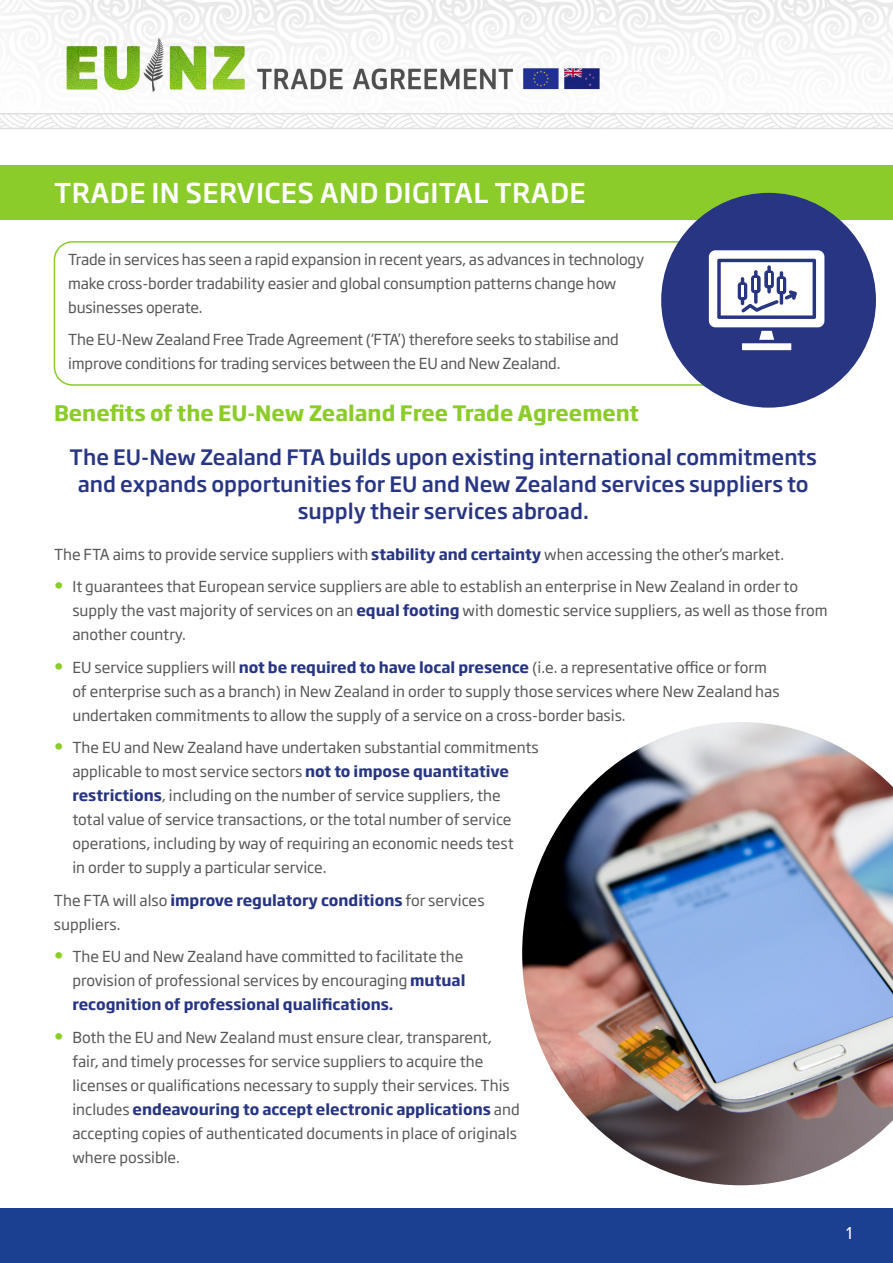
<style>
.page{position:relative;width:893px;height:1263px;background:#fff}
.page>*{position:absolute;margin:0;border:0;box-sizing:border-box;transform-origin:0 0}
.t1{font:500 27px "Soho Gothic Pro";letter-spacing:.015em;color:#fff}
.t2{font:500 21px/27px "Soho Gothic Pro";color:#283583;text-align:center}
.t3{font:700 21px "Soho Gothic Pro";color:#8bcc2a}
.t4{font:18px "Proxima Nova";color:#fff}
.t5{font:15px/24px "Soho Gothic Pro";color:#575756}
.s1{font-weight:700;color:#283583}
.s2{font-weight:500;font-size:18px;color:#8bcc2a}
</style>
<div class="page">
<div style="left:0;top:1209px;width:893px;height:54px;background:#1b3f91"></div>
<div style="left:0;top:166px;width:893px;height:54px;background:#8bcc2a"></div>
<img style="left:0;top:0;width:893px;height:129px">
<img style="left:522px;top:722px;width:371px;height:463px">
<div style="left:54px;top:241px;width:785px;height:145px;border:2px solid #8bcc2a;border-radius:18px"></div>
<div style="left:661px;top:193px;width:215px;height:215px;background:#283583;border-radius:50%"></div>
<div style="left:742px;top:343px;width:49px;height:7px;background:#fff"></div>
<svg style="left:709px;top:250px;width:115px;height:90px"></svg>
<h1 class="t1" style="left:54px;top:172px;width:533px">TRADE IN SERVICES AND DIGITAL TRADE</h1>
<p class="t5" style="left:68px;top:246px;width:578px">Trade in services has seen a rapid expansion in recent years, as advances in technology make cross-border tradability easier and global consumption patterns change how businesses operate.</p>
<p class="t5" style="left:68px;top:327px;width:552px">The EU-New Zealand Free Trade Agreement (‘FTA’) therefore seeks to stabilise and improve conditions for trading services between the EU and New Zealand.</p>
<h2 class="t3" style="left:54px;top:396px;width:587px">Benefits of the EU-New Zealand Free Trade Agreement</h2>
<p class="t2" style="left:70px;top:442px;width:749px">The EU-New Zealand FTA builds upon existing international commitments and expands opportunities for EU and New Zealand services suppliers to supply their services abroad.</p>
<p class="t5" style="left:54px;top:541px;width:732px">The FTA aims to provide service suppliers with <span class="s1">stability and certainty</span> when accessing the other’s market.</p>
<p class="t5" style="left:72px;top:574px;width:757px;text-indent:-18px"><span class="s2">•</span> It guarantees that European service suppliers are able to establish an enterprise in New Zealand in order to supply the vast majority of services on an <span class="s1">equal footing</span> with domestic service suppliers, as well as those from another country.</p>
<p class="t5" style="left:72px;top:654px;width:709px;text-indent:-18px"><span class="s2">•</span> EU service suppliers will <span class="s1">not be required to have local presence</span> (i.e. a representative office or form of enterprise such as a branch) in New Zealand in order to supply those services where New Zealand has undertaken commitments to allow the supply of a service on a cross-border basis.</p>
<p class="t5" style="left:72px;top:735px;width:468px;text-indent:-18px"><span class="s2">•</span> The EU and New Zealand have undertaken substantial commitments applicable to most service sectors <span class="s1">not to impose quantitative restrictions</span>, including on the number of service suppliers, the<br>total value of service transactions, or the total number of service operations, including by way of requiring an economic needs test<br>in order to supply a particular service.</p>
<p class="t5" style="left:54px;top:887px;width:432px">The FTA will also <span class="s1">improve regulatory conditions</span> for services suppliers.</p>
<p class="t5" style="left:72px;top:944px;width:395px;text-indent:-18px"><span class="s2">•</span> The EU and New Zealand have committed to facilitate the provision of professional services by encouraging <span class="s1">mutual recognition of professional qualifications.</span></p>
<p class="t5" style="left:72px;top:1024px;width:449px;text-indent:-18px"><span class="s2">•</span> Both the EU and New Zealand must ensure clear, transparent, fair, and timely processes for service suppliers to acquire the licenses or qualifications necessary to supply their services. This includes <span class="s1">endeavouring to accept electronic applications</span> and accepting copies of authenticated documents in place of originals where possible.</p>
<p class="t4" style="left:846px;top:1219px;width:8px">1</p>
</div>
